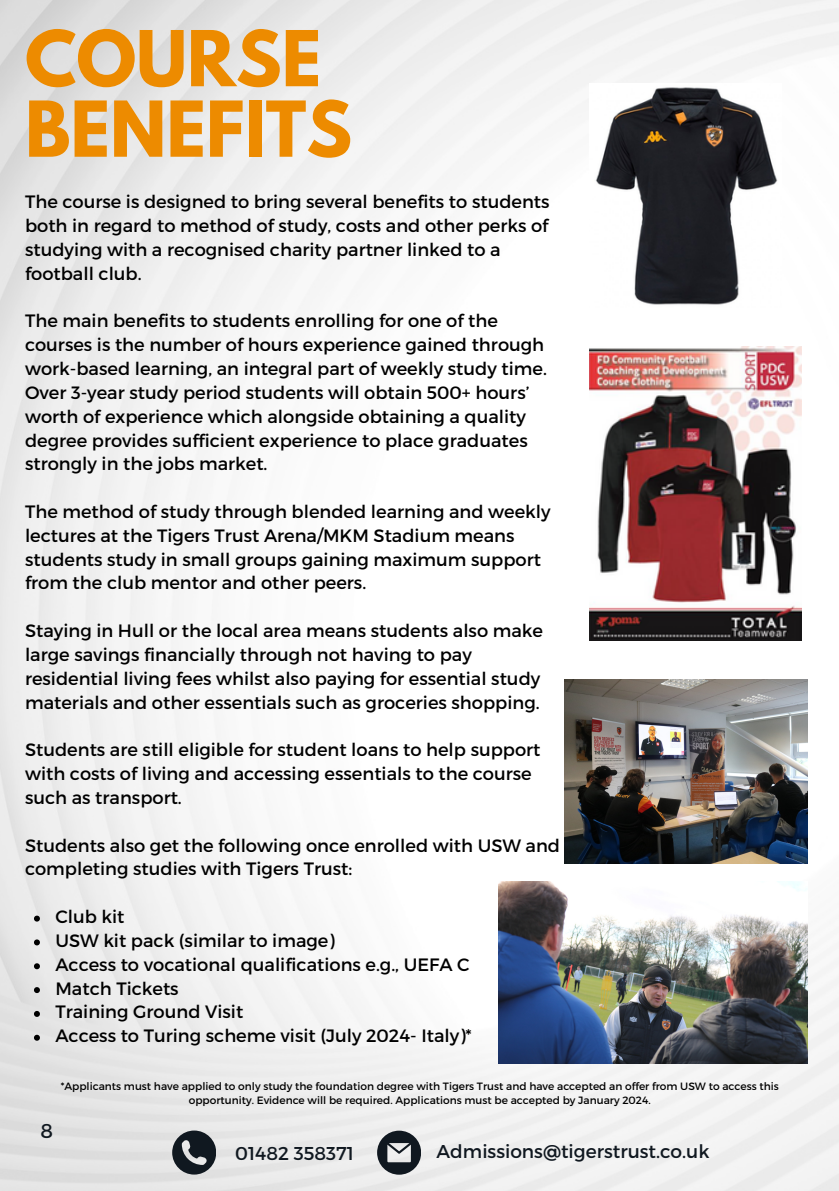
<style>
.page{position:relative;width:839px;height:1191px;background:#fff}
.page>*{position:absolute;margin:0;border:0;box-sizing:border-box;transform-origin:0 0}
.t1{font:700 68.2px/70.4px "League Spartan";color:#ed8b00}
.t2{font:20px "Montserrat";color:#101820}
.t3{font:18.6px "Montserrat";color:#101820}
.t4{font:17.8px/23.8px "Montserrat";color:#000}
.t5{font:10.6px/14.2px "Montserrat";color:#000;text-align:center}
</style>
<div class="page">
<img style="left:0;top:0;width:838px;height:1191px">
<svg style="left:34px;top:916px;width:6px;height:6px"></svg>
<svg style="left:34px;top:939px;width:6px;height:6px"></svg>
<svg style="left:34px;top:963px;width:6px;height:6px"></svg>
<svg style="left:34px;top:987px;width:6px;height:6px"></svg>
<svg style="left:34px;top:1011px;width:6px;height:6px"></svg>
<svg style="left:34px;top:1035px;width:6px;height:6px"></svg>
<img style="left:589px;top:346px;width:212px;height:294px">
<img style="left:589px;top:84px;width:192px;height:223px">
<img style="left:498px;top:882px;width:309px;height:181px">
<img style="left:564px;top:679px;width:243px;height:185px">
<svg style="left:377px;top:1131px;width:43px;height:43px"></svg>
<svg style="left:172px;top:1131px;width:44px;height:43px;background:#53585e"></svg>
<p class="t1" style="left:25px;top:32px;width:328px">COURSE<br>BENEFITS</p>
<p class="t4" style="left:25px;top:189px;width:526px">The course is designed to bring several benefits to students both in regard to method of study, costs and other perks of studying with a recognised charity partner linked to a football club.</p>
<p class="t4" style="left:25px;top:308px;width:523px">The main benefits to students enrolling for one of the courses is the number of hours experience gained through work-based learning, an integral part of weekly study time.<br>Over 3-year study period students will obtain 500+ hours’ worth of experience which alongside obtaining a quality degree provides sufficient experience to place graduates strongly in the jobs market.</p>
<p class="t4" style="left:25px;top:499px;width:527px">The method of study through blended learning and weekly lectures at the Tigers Trust Arena/MKM Stadium means students study in small groups gaining maximum support from the club mentor and other peers.</p>
<p class="t4" style="left:25px;top:618px;width:519px">Staying in Hull or the local area means students also make large savings financially through not having to pay residential living fees whilst also paying for essential study materials and other essentials such as groceries shopping.</p>
<p class="t4" style="left:25px;top:737px;width:517px">Students are still eligible for student loans to help support with costs of living and accessing essentials to the course such as transport.</p>
<p class="t4" style="left:25px;top:832px;width:536px">Students also get the following once enrolled with USW and completing studies with Tigers Trust:</p>
<p class="t4" style="left:55px;top:904px;width:71px">Club kit</p>
<p class="t4" style="left:55px;top:928px;width:281px">USW kit pack (similar to image)</p>
<p class="t4" style="left:55px;top:952px;width:416px">Access to vocational qualifications e.g., UEFA C</p>
<p class="t4" style="left:55px;top:975px;width:125px">Match Tickets</p>
<p class="t4" style="left:55px;top:999px;width:189px">Training Ground Visit</p>
<p class="t4" style="left:55px;top:1023px;width:418px">Access to Turing scheme visit (July 2024- Italy)*</p>
<p class="t5" style="left:61px;top:1079px;width:719px">*Applicants must have applied to only study the foundation degree with Tigers Trust and have accepted an offer from USW to access this opportunity. Evidence will be required. Applications must be accepted by January 2024.</p>
<p class="t2" style="left:40px;top:1118px;width:14px">8</p>
<p class="t3" style="left:235px;top:1141px;width:120px">01482 358371</p>
<p class="t3" style="left:436px;top:1139px;width:274px">Admissions@tigerstrust.co.uk</p>
</div>
